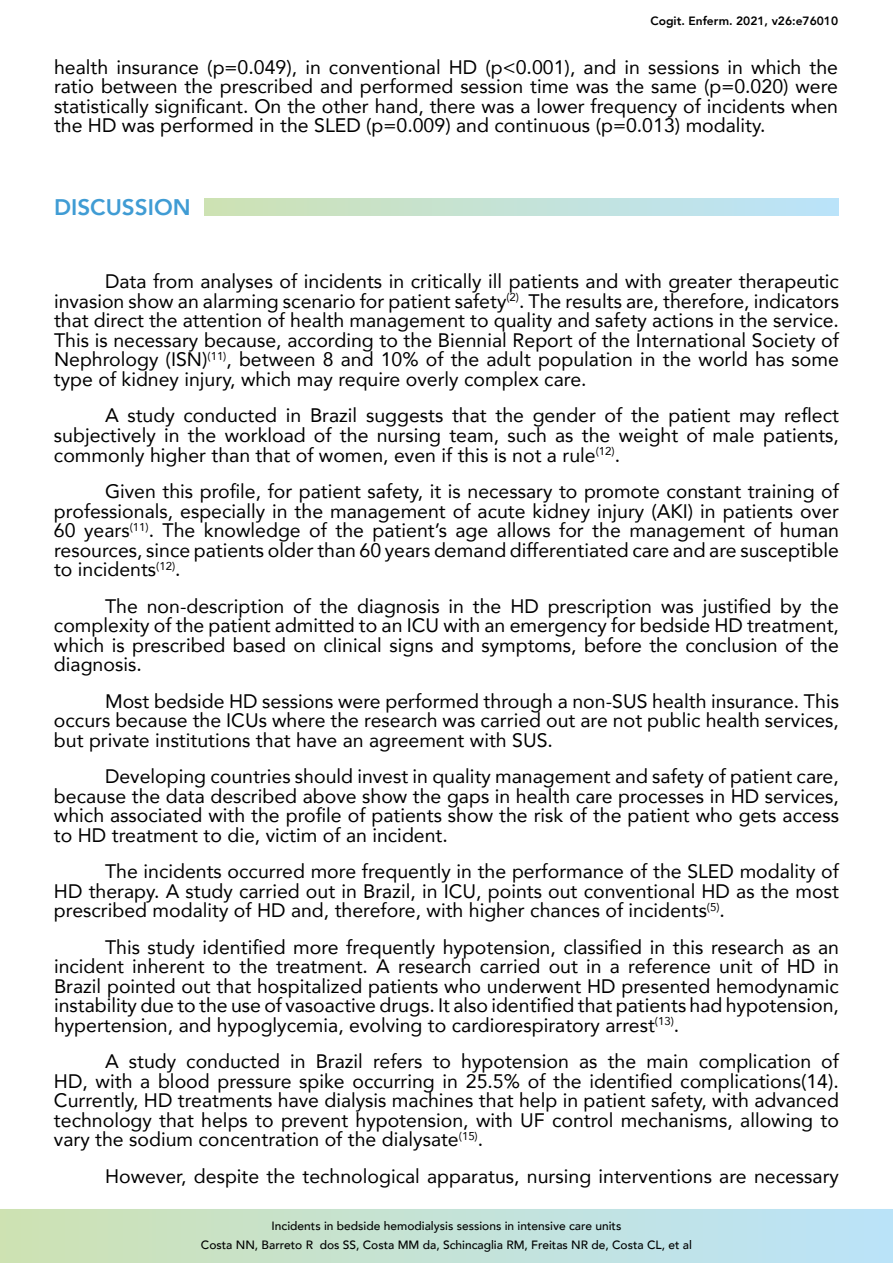
<style>
.page{position:relative;width:893px;height:1263px;background:#fff}
.page>*{position:absolute;margin:0;border:0;box-sizing:border-box;transform-origin:0 0}
.t1{font:800 22.5px "Avenir";color:#409cd4}
.t2{font:19.5px/19.5px "Avenir";color:#000;text-align:justify}
.t3{font:500 12px/18.6px "Avenir";color:#000;text-align:center}
.t4{font:800 12px "Avenir";color:#000}
</style>
<div class="page">
<div style="left:204px;top:199px;width:635px;height:16px;background:linear-gradient(to right,#cee2b4,#bae3fb)"></div>
<svg style="left:0;top:1209px;width:893px;height:54px;background:#c4e2d6"></svg>
<p class="t4" style="left:650px;top:12px;width:189px">Cogit. Enferm. 2021, v26:e76010</p>
<p class="t2" style="left:54px;top:56px;width:786px">health insurance (p=0.049), in conventional HD (p&lt;0.001), and in sessions in which the ratio between the prescribed and performed session time was the same (p=0.020) were statistically significant. On the other hand, there was a lower frequency of incidents when the HD was performed in the SLED (p=0.009) and continuous (p=0.013) modality.</p>
<p class="t1" style="left:54px;top:190px;width:138px">DISCUSSION</p>
<p class="t2" style="left:54px;top:271px;width:786px;text-indent:51px">Data from analyses of incidents in critically ill patients and with greater therapeutic invasion show an alarming scenario for patient safety<sup>(2)</sup>. The results are, therefore, indicators that direct the attention of health management to quality and safety actions in the service.<br>This is necessary because, according to the Biennial Report of the International Society of Nephrology (ISN)<sup>(11)</sup>, between 8 and 10% of the adult population in the world has some type of kidney injury, which may require overly complex care.</p>
<p class="t2" style="left:54px;top:405px;width:786px;text-indent:51px">A study conducted in Brazil suggests that the gender of the patient may reflect subjectively in the workload of the nursing team, such as the weight of male patients, commonly higher than that of women, even if this is not a rule<sup>(12)</sup>.</p>
<p class="t2" style="left:54px;top:481px;width:786px;text-indent:51px">Given this profile, for patient safety, it is necessary to promote constant training of professionals, especially in the management of acute kidney injury (AKI) in patients over 60 years<sup>(11)</sup>. The knowledge of the patient’s age allows for the management of human resources, since patients older than 60 years demand differentiated care and are susceptible to incidents<sup>(12)</sup>.</p>
<p class="t2" style="left:54px;top:595px;width:786px;text-indent:51px">The non-description of the diagnosis in the HD prescription was justified by the complexity of the patient admitted to an ICU with an emergency for bedside HD treatment, which is prescribed based on clinical signs and symptoms, before the conclusion of the diagnosis.</p>
<p class="t2" style="left:54px;top:690px;width:786px;text-indent:51px">Most bedside HD sessions were performed through a non-SUS health insurance. This occurs because the ICUs where the research was carried out are not public health services, but private institutions that have an agreement with SUS.</p>
<p class="t2" style="left:54px;top:766px;width:786px;text-indent:51px">Developing countries should invest in quality management and safety of patient care, because the data described above show the gaps in health care processes in HD services, which associated with the profile of patients show the risk of the patient who gets access to HD treatment to die, victim of an incident.</p>
<p class="t2" style="left:54px;top:861px;width:786px;text-indent:51px">The incidents occurred more frequently in the performance of the SLED modality of HD therapy. A study carried out in Brazil, in ICU, points out conventional HD as the most prescribed modality of HD and, therefore, with higher chances of incidents<sup>(5)</sup>.</p>
<p class="t2" style="left:54px;top:936px;width:786px;text-indent:51px">This study identified more frequently hypotension, classified in this research as an incident inherent to the treatment. A research carried out in a reference unit of HD in Brazil pointed out that hospitalized patients who underwent HD presented hemodynamic instability due to the use of vasoactive drugs. It also identified that patients had hypotension, hypertension, and hypoglycemia, evolving to cardiorespiratory arrest<sup>(13)</sup>.</p>
<p class="t2" style="left:54px;top:1051px;width:786px;text-indent:51px">A study conducted in Brazil refers to hypotension as the main complication of HD, with a blood pressure spike occurring in 25.5% of the identified complications(14).<br>Currently, HD treatments have dialysis machines that help in patient safety, with advanced technology that helps to prevent hypotension, with UF control mechanisms, allowing to vary the sodium concentration of the dialysate<sup>(15)</sup>.</p>
<p class="t2" style="left:105px;top:1165px;width:735px">However, despite the technological apparatus, nursing interventions are necessary</p>
<p class="t3" style="left:201px;top:1216px;width:493px">Incidents in bedside hemodialysis sessions in intensive care units<br>Costa NN, Barreto R dos SS, Costa MM da, Schincaglia RM, Freitas NR de, Costa CL, et al</p>
</div>
